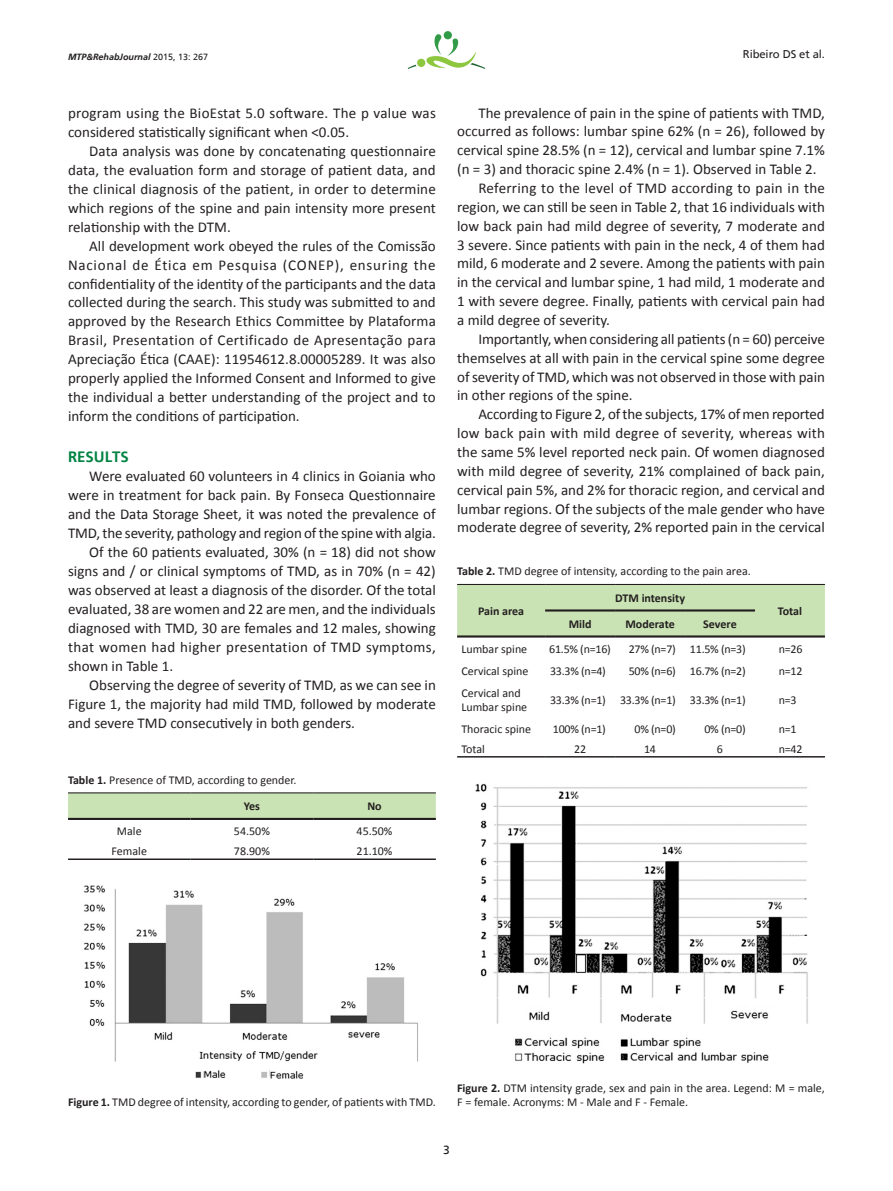
<style>
.page{position:relative;width:893px;height:1191px;background:#fff}
.page>*{position:absolute;margin:0;border:0;box-sizing:border-box;transform-origin:0 0}
.Paragraph{font:15px/19px "Calibri";color:#231f20;text-align:justify}
.Heading1{font:700 15px "Frutiger";color:#008342}
.TableBody{font:12px/14.4px "Calibri";color:#231f20}
.FigureCaption{font:12px/14.4px "Calibri";color:#231f20}
.TableTitle{font:12px "Calibri";color:#231f20}
.TableHead{font:700 12px "Calibri";color:#231f20}
.pagenumber{font:12px "Frutiger";color:#231f20}
.RunningAuthorsAlt{font:11.25px "Frutiger";letter-spacing:-.01em;color:#231f20}
.pubNameFooter{font:italic 700 9px "Frutiger";color:#231f20}
.s1{font-weight:400;font-style:normal}
.s2{font-weight:700}
</style>
<div class="page">
<div style="left:444px;top:31px;width:8px;height:8px;background:#329b47;border-radius:50%"></div>
<div style="left:417px;top:59px;width:8px;height:8px;background:#8dc73f;border-radius:50%"></div>
<svg style="left:422px;top:34px;width:63px;height:35px"></svg>
<svg style="left:408px;top:65px;width:8px;height:4px"></svg>
<svg style="left:68px;top:793px;width:368px;height:25px;background:#c6deb0"></svg>
<hr style="left:68px;top:792px;width:123px;height:1px;background:#231f20">
<hr style="left:191px;top:792px;width:122px;height:1px;background:#231f20">
<hr style="left:313px;top:792px;width:123px;height:1px;background:#231f20">
<hr style="left:68px;top:818px;width:123px;height:2px;background:#231f20">
<hr style="left:191px;top:818px;width:122px;height:2px;background:#231f20">
<hr style="left:313px;top:818px;width:123px;height:2px;background:#231f20">
<hr style="left:68px;top:858px;width:123px;height:2px;background:#231f20">
<hr style="left:191px;top:858px;width:122px;height:2px;background:#231f20">
<hr style="left:313px;top:858px;width:123px;height:2px;background:#231f20">
<img style="left:84px;top:885px;width:334px;height:194px">
<div style="left:457px;top:585px;width:368px;height:50px;background:#cae3b4"></div>
<hr style="left:457px;top:584px;width:88px;height:1px;background:#231f20">
<hr style="left:545px;top:584px;width:70px;height:1px;background:#231f20">
<hr style="left:615px;top:584px;width:70px;height:1px;background:#231f20">
<hr style="left:685px;top:584px;width:70px;height:1px;background:#231f20">
<hr style="left:755px;top:584px;width:70px;height:1px;background:#231f20">
<hr style="left:545px;top:609px;width:70px;height:2px;background:#231f20">
<hr style="left:615px;top:609px;width:70px;height:2px;background:#231f20">
<hr style="left:685px;top:609px;width:70px;height:2px;background:#231f20">
<hr style="left:457px;top:635px;width:88px;height:2px;background:#231f20">
<hr style="left:545px;top:635px;width:70px;height:2px;background:#231f20">
<hr style="left:615px;top:635px;width:70px;height:2px;background:#231f20">
<hr style="left:685px;top:635px;width:70px;height:2px;background:#231f20">
<hr style="left:755px;top:635px;width:70px;height:2px;background:#231f20">
<hr style="left:457px;top:756px;width:88px;height:1px;background:#231f20">
<hr style="left:545px;top:756px;width:70px;height:1px;background:#231f20">
<hr style="left:615px;top:756px;width:70px;height:1px;background:#231f20">
<hr style="left:685px;top:756px;width:70px;height:1px;background:#231f20">
<hr style="left:755px;top:756px;width:70px;height:1px;background:#231f20">
<img style="left:475px;top:783px;width:333px;height:281px">
<p class="pubNameFooter" style="left:68px;top:51px;width:142px">MTP&amp;RehabJournal <span class="s1">2015, 13: 267</span></p>
<p class="RunningAuthorsAlt" style="left:743px;top:47px;width:83px">Ribeiro DS et al.</p>
<p class="Paragraph" style="left:68px;top:103px;width:369px">program using the BioEstat 5.0 software. The p value was considered statistically significant when &lt;0.05.</p>
<p class="Paragraph" style="left:68px;top:141px;width:369px;text-indent:21px">Data analysis was done by concatenating questionnaire data, the evaluation form and storage of patient data, and the clinical diagnosis of the patient, in order to determine which regions of the spine and pain intensity more present relationship with the DTM.</p>
<p class="Paragraph" style="left:68px;top:236px;width:369px;text-indent:21px">All development work obeyed the rules of the Comissão Nacional de Ética em Pesquisa (CONEP), ensuring the confidentiality of the identity of the participants and the data collected during the search. This study was submitted to and approved by the Research Ethics Committee by Plataforma Brasil, Presentation of Certificado de Apresentação para Apreciação Ética (CAAE): 11954612.8.00005289. It was also properly applied the Informed Consent and Informed to give the individual a better understanding of the project and to inform the conditions of participation.</p>
<p class="Heading1" style="left:68px;top:448px;width:46px">RESULTS</p>
<p class="Paragraph" style="left:68px;top:467px;width:369px;text-indent:21px">Were evaluated 60 volunteers in 4 clinics in Goiania who were in treatment for back pain. By Fonseca Questionnaire and the Data Storage Sheet, it was noted the prevalence of TMD, the severity, pathology and region of the spine with algia.</p>
<p class="Paragraph" style="left:68px;top:542px;width:369px;text-indent:21px">Of the 60 patients evaluated, 30% (n = 18) did not show signs and / or clinical symptoms of TMD, as in 70% (n = 42) was observed at least a diagnosis of the disorder. Of the total evaluated, 38 are women and 22 are men, and the individuals diagnosed with TMD, 30 are females and 12 males, showing that women had higher presentation of TMD symptoms, shown in Table 1.</p>
<p class="Paragraph" style="left:68px;top:675px;width:369px;text-indent:21px">Observing the degree of severity of TMD, as we can see in Figure 1, the majority had mild TMD, followed by moderate and severe TMD consecutively in both genders.</p>
<p class="TableTitle" style="left:68px;top:772px;width:230px"><span class="s2">Table 1.</span> Presence of TMD, according to gender.</p>
<p class="TableHead" style="left:244px;top:798px;width:18px">Yes</p>
<p class="TableHead" style="left:367px;top:798px;width:16px">No</p>
<p class="TableBody" style="left:117px;top:824px;width:26px">Male</p>
<p class="TableBody" style="left:234px;top:824px;width:37px">54.50%</p>
<p class="TableBody" style="left:357px;top:824px;width:37px">45.50%</p>
<p class="TableBody" style="left:112px;top:844px;width:37px">Female</p>
<p class="TableBody" style="left:234px;top:844px;width:37px">78.90%</p>
<p class="TableBody" style="left:357px;top:844px;width:37px">21.10%</p>
<p class="Paragraph" style="left:457px;top:103px;width:369px;text-indent:21px">The prevalence of pain in the spine of patients with TMD, occurred as follows: lumbar spine 62% (n = 26), followed by cervical spine 28.5% (n = 12), cervical and lumbar spine 7.1% (n = 3) and thoracic spine 2.4% (n = 1). Observed in Table 2.</p>
<p class="Paragraph" style="left:457px;top:179px;width:369px;text-indent:21px">Referring to the level of TMD according to pain in the region, we can still be seen in Table 2, that 16 individuals with low back pain had mild degree of severity, 7 moderate and 3 severe. Since patients with pain in the neck, 4 of them had mild, 6 moderate and 2 severe. Among the patients with pain in the cervical and lumbar spine, 1 had mild, 1 moderate and 1 with severe degree. Finally, patients with cervical pain had a mild degree of severity.</p>
<p class="Paragraph" style="left:457px;top:329px;width:369px;text-indent:21px">Importantly, when considering all patients (n = 60) perceive themselves at all with pain in the cervical spine some degree of severity of TMD, which was not observed in those with pain in other regions of the spine.</p>
<p class="Paragraph" style="left:457px;top:405px;width:369px;text-indent:21px">According to Figure 2, of the subjects, 17% of men reported low back pain with mild degree of severity, whereas with the same 5% level reported neck pain. Of women diagnosed with mild degree of severity, 21% complained of back pain, cervical pain 5%, and 2% for thoracic region, and cervical and lumbar regions. Of the subjects of the male gender who have moderate degree of severity, 2% reported pain in the cervical</p>
<p class="TableTitle" style="left:457px;top:564px;width:295px"><span class="s2">Table 2.</span> TMD degree of intensity, according to the pain area.</p>
<p class="TableHead" style="left:478px;top:603px;width:48px">Pain area</p>
<p class="TableHead" style="left:615px;top:590px;width:71px">DTM intensity</p>
<p class="TableHead" style="left:569px;top:616px;width:24px">Mild</p>
<p class="TableHead" style="left:625px;top:616px;width:51px">Moderate</p>
<p class="TableHead" style="left:703px;top:616px;width:35px">Severe</p>
<p class="TableHead" style="left:778px;top:603px;width:26px">Total</p>
<p class="TableBody" style="left:461px;top:642px;width:67px">Lumbar spine</p>
<p class="TableBody" style="left:549px;top:642px;width:63px">61.5% (n=16)</p>
<p class="TableBody" style="left:629px;top:642px;width:49px">27% (n=7)</p>
<p class="TableBody" style="left:690px;top:642px;width:57px">11.5% (n=3)</p>
<p class="TableBody" style="left:779px;top:642px;width:25px">n=26</p>
<p class="TableBody" style="left:461px;top:664px;width:69px">Cervical spine</p>
<p class="TableBody" style="left:550px;top:664px;width:57px">33.3% (n=4)</p>
<p class="TableBody" style="left:629px;top:664px;width:49px">50% (n=6)</p>
<p class="TableBody" style="left:690px;top:664px;width:57px">16.7% (n=2)</p>
<p class="TableBody" style="left:779px;top:664px;width:25px">n=12</p>
<p class="TableBody" style="left:461px;top:685px;width:67px">Cervical and<br>Lumbar spine</p>
<p class="TableBody" style="left:550px;top:693px;width:57px">33.3% (n=1)</p>
<p class="TableBody" style="left:620px;top:693px;width:57px">33.3% (n=1)</p>
<p class="TableBody" style="left:690px;top:693px;width:57px">33.3% (n=1)</p>
<p class="TableBody" style="left:779px;top:693px;width:19px">n=3</p>
<p class="TableBody" style="left:461px;top:722px;width:71px">Thoracic spine</p>
<p class="TableBody" style="left:553px;top:722px;width:55px">100% (n=1)</p>
<p class="TableBody" style="left:634px;top:722px;width:43px">0% (n=0)</p>
<p class="TableBody" style="left:704px;top:722px;width:43px">0% (n=0)</p>
<p class="TableBody" style="left:779px;top:722px;width:19px">n=1</p>
<p class="TableBody" style="left:461px;top:741px;width:25px">Total</p>
<p class="TableBody" style="left:574px;top:741px;width:13px">22</p>
<p class="TableBody" style="left:644px;top:741px;width:13px">14</p>
<p class="TableBody" style="left:717px;top:741px;width:8px">6</p>
<p class="TableBody" style="left:779px;top:741px;width:25px">n=42</p>
<p class="FigureCaption" style="left:68px;top:1094px;width:369px"><span class="s2">Figure 1.</span> TMD degree of intensity, according to gender, of patients with TMD.</p>
<p class="FigureCaption" style="left:457px;top:1080px;width:369px"><span class="s2">Figure 2.</span> DTM intensity grade, sex and pain in the area. Legend: M = male,<br>F = female. Acronyms: M - Male and F - Female.</p>
<p class="pagenumber" style="left:443px;top:1142px;width:8px">3</p>
</div>
